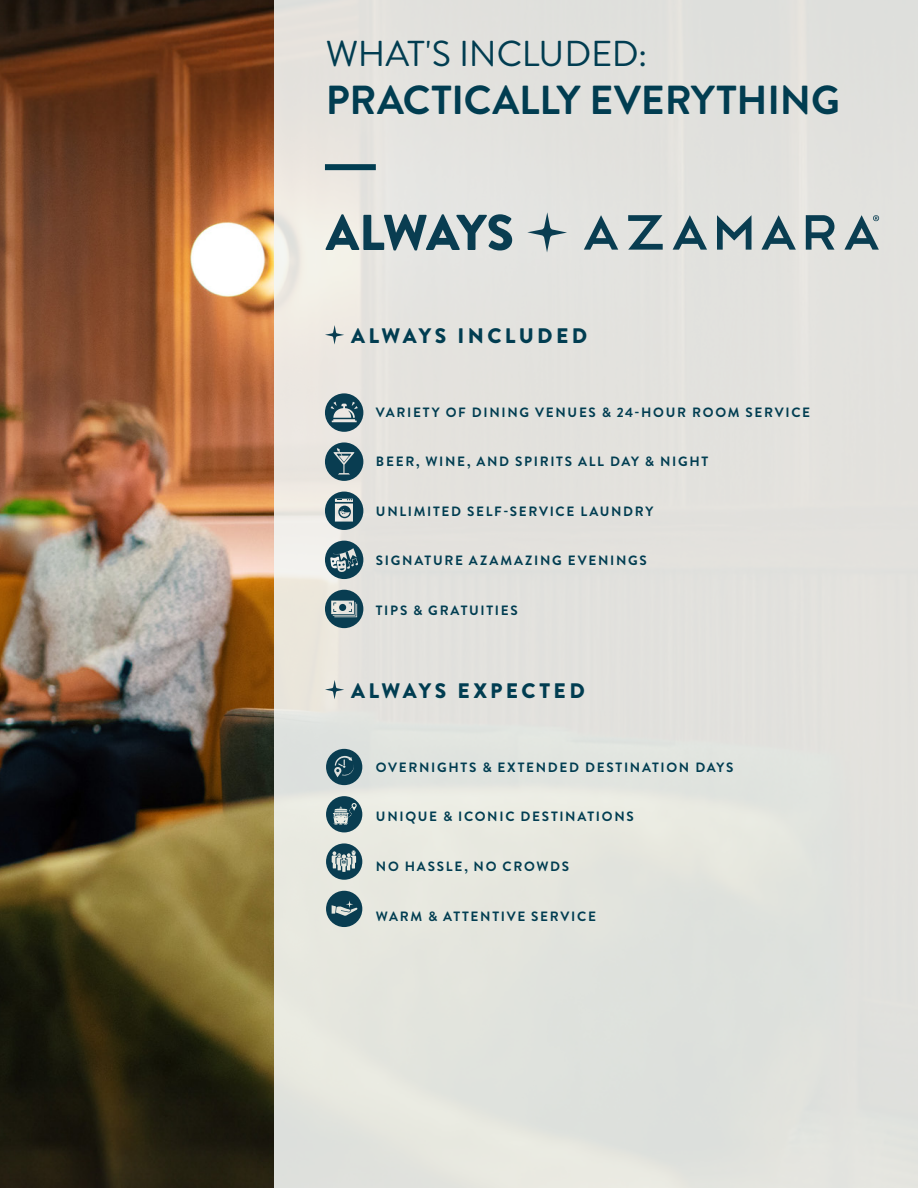
<style>
.page{position:relative;width:918px;height:1188px;background:#fff}
.page>*{position:absolute;margin:0;border:0;box-sizing:border-box;transform-origin:0 0}
.t1{font:700 40.5px "Brandon Grotesque";color:#013d51}
.t2{font:36px "Brandon Grotesque";letter-spacing:-.01em;color:#013d51}
.t3{font:900 21px "Brandon Grotesque";letter-spacing:.16em;color:#013d51}
.t4{font:700 13.5px "Brandon Grotesque";letter-spacing:.125em;color:#013d51}
</style>
<div class="page">
<img style="left:0;top:0;width:274px;height:1188px">
<div style="left:274px;top:0;width:644px;height:1188px;background:#e2e2dd"></div>
<div style="left:325px;top:164px;width:51px;height:6px;background:#013d51"></div>
<svg style="left:325px;top:214px;width:187px;height:37px"></svg>
<svg style="left:584px;top:215px;width:34px;height:35px"></svg>
<svg style="left:628px;top:215px;width:35px;height:35px"></svg>
<svg style="left:673px;top:215px;width:34px;height:35px"></svg>
<svg style="left:717px;top:215px;width:34px;height:35px"></svg>
<svg style="left:761px;top:215px;width:35px;height:35px"></svg>
<svg style="left:806px;top:215px;width:28px;height:35px"></svg>
<svg style="left:844px;top:215px;width:35px;height:35px"></svg>
<svg style="left:527px;top:212px;width:40px;height:40px"></svg>
<svg style="left:325px;top:325px;width:19px;height:20px"></svg>
<svg style="left:325px;top:492px;width:38px;height:38px"></svg>
<svg style="left:325px;top:541px;width:38px;height:38px"></svg>
<svg style="left:325px;top:590px;width:38px;height:38px"></svg>
<svg style="left:325px;top:393px;width:38px;height:39px"></svg>
<svg style="left:325px;top:442px;width:38px;height:39px"></svg>
<svg style="left:325px;top:680px;width:19px;height:19px"></svg>
<svg style="left:326px;top:749px;width:36px;height:36px"></svg>
<svg style="left:326px;top:796px;width:36px;height:36px"></svg>
<svg style="left:326px;top:843px;width:36px;height:37px"></svg>
<svg style="left:326px;top:891px;width:36px;height:36px"></svg>
<p class="t2" style="left:326px;top:29px;width:323px">WHAT'S INCLUDED:</p>
<p class="t1" style="left:326px;top:71px;width:516px">PRACTICALLY EVERYTHING</p>
<p class="t3" style="left:351px;top:321px;width:238px">ALWAYS INCLUDED</p>
<p class="t4" style="left:376px;top:403px;width:436px">VARIETY OF DINING VENUES &amp; 24-HOUR ROOM SERVICE</p>
<p class="t4" style="left:376px;top:452px;width:334px">BEER, WINE, AND SPIRITS ALL DAY &amp; NIGHT</p>
<p class="t4" style="left:376px;top:502px;width:279px">UNLIMITED SELF-SERVICE LAUNDRY</p>
<p class="t4" style="left:376px;top:551px;width:272px">SIGNATURE AZAMAZING EVENINGS</p>
<p class="t4" style="left:376px;top:601px;width:143px">TIPS &amp; GRATUITIES</p>
<p class="t3" style="left:351px;top:675px;width:235px">ALWAYS EXPECTED</p>
<p class="t4" style="left:376px;top:758px;width:359px">OVERNIGHTS &amp; EXTENDED DESTINATION DAYS</p>
<p class="t4" style="left:376px;top:807px;width:259px">UNIQUE &amp; ICONIC DESTINATIONS</p>
<p class="t4" style="left:376px;top:857px;width:195px">NO HASSLE, NO CROWDS</p>
<p class="t4" style="left:376px;top:906px;width:222px">WARM &amp; ATTENTIVE SERVICE</p>
</div>
